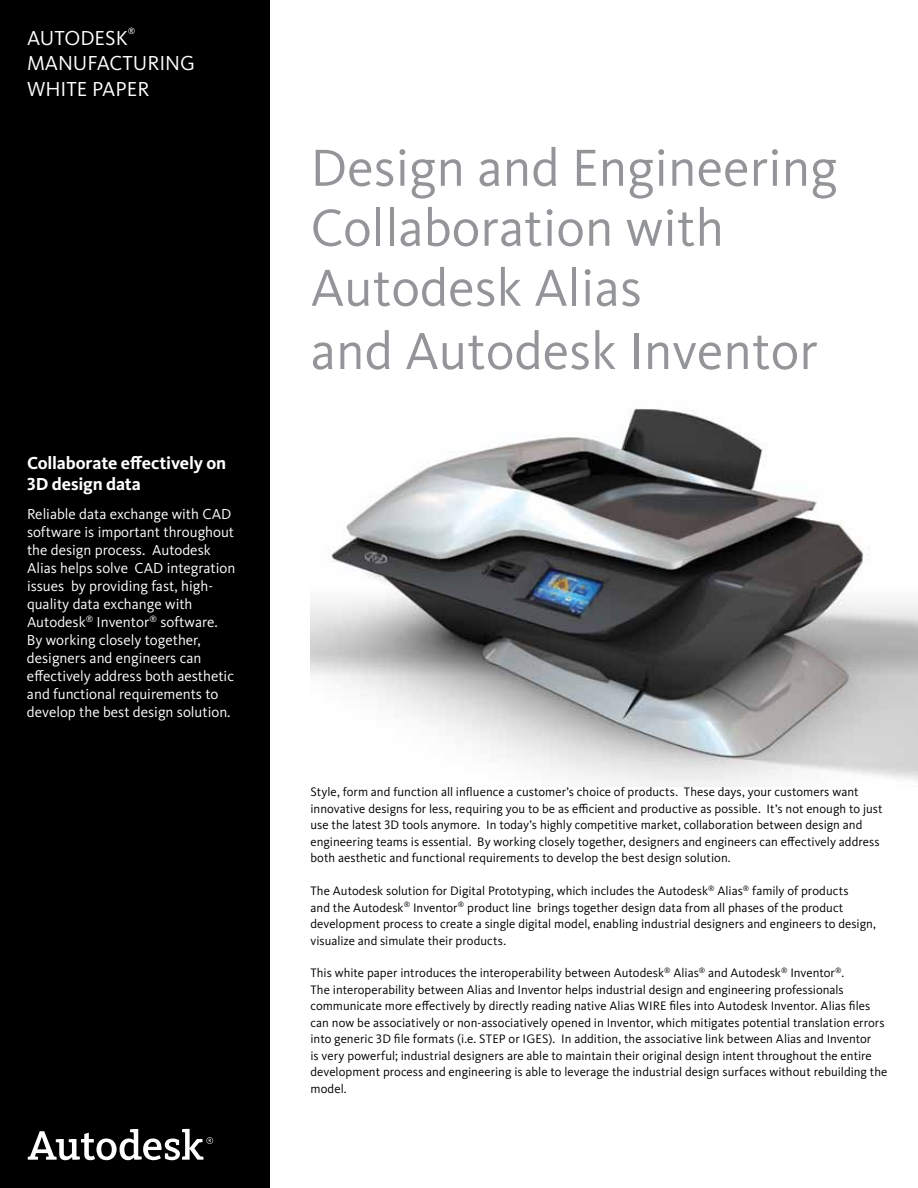
<style>
.page{position:relative;width:918px;height:1188px;background:#fff}
.page>*{position:absolute;margin:0;border:0;box-sizing:border-box;transform-origin:0 0}
.t1{font:54px/61.1px "Kievit Pro";color:#939598}
.t2{font:21px/25.2px "Kievit Pro";color:#fff}
.t3{font:700 18px/21px "Kievit Pro";letter-spacing:-.01em;color:#fff}
.t4{font:15px/18px "Kievit Pro";color:#fff}
.t5{font:12.75px/16.5px "Kievit Pro";color:#000}
.t6{font:8.7px "Kievit Pro";color:#fff}
</style>
<div class="page">
<div style="left:0;top:0;width:269px;height:1188px;background:#000"></div>
<svg style="left:28px;top:1129px;width:185px;height:31px"></svg>
<img style="left:310px;top:408px;width:608px;height:379px">
<h2 class="t2" style="left:27px;top:25px;width:102px">AUTODESK</h2>
<p class="t6" style="left:128px;top:26px;width:9px">®</p>
<h2 class="t2" style="left:27px;top:51px;width:170px">MANUFACTURING<br>WHITE PAPER</h2>
<h3 class="t3" style="left:27px;top:453px;width:201px">Collaborate effectively on<br>3D design data</h3>
<p class="t4" style="left:27px;top:505px;width:210px">Reliable data exchange with CAD software is important throughout the design process. Autodesk<br>Alias helps solve CAD integration issues by providing fast, high&shy;quality data exchange with<br>Autodesk<sup>®</sup> Inventor<sup>®</sup> software.<br>By working closely together, designers and engineers can effectively address both aesthetic and functional requirements to develop the best design solution.</p>
<h1 class="t1" style="left:310px;top:137px;width:529px">Design and Engineering<br>Collaboration with<br>Autodesk Alias<br>and Autodesk Inventor</h1>
<p class="t5" style="left:310px;top:784px;width:574px">Style, form and function all influence a customer’s choice of products. These days, your customers want innovative designs for less, requiring you to be as efficient and productive as possible. It’s not enough to just use the latest 3D tools anymore. In today’s highly competitive market, collaboration between design and engineering teams is essential. By working closely together, designers and engineers can effectively address both aesthetic and functional requirements to develop the best design solution.</p>
<p class="t5" style="left:310px;top:883px;width:567px">The Autodesk solution for Digital Prototyping, which includes the Autodesk<sup>®</sup> Alias<sup>®</sup> family of products<br>and the Autodesk<sup>®</sup> Inventor<sup>®</sup> product line brings together design data from all phases of the product development process to create a single digital model, enabling industrial designers and engineers to design, visualize and simulate their products.</p>
<p class="t5" style="left:310px;top:965px;width:578px">This white paper introduces the interoperability between Autodesk<sup>®</sup> Alias<sup>®</sup> and Autodesk<sup>®</sup> Inventor<sup>®</sup>.<br>The interoperability between Alias and Inventor helps industrial design and engineering professionals communicate more effectively by directly reading native Alias WIRE files into Autodesk Inventor. Alias files can now be associatively or non-associatively opened in Inventor, which mitigates potential translation errors into generic 3D file formats (i.e. STEP or IGES). In addition, the associative link between Alias and Inventor<br>is very powerful; industrial designers are able to maintain their original design intent throughout the entire development process and engineering is able to leverage the industrial design surfaces without rebuilding the model.</p>
</div>
